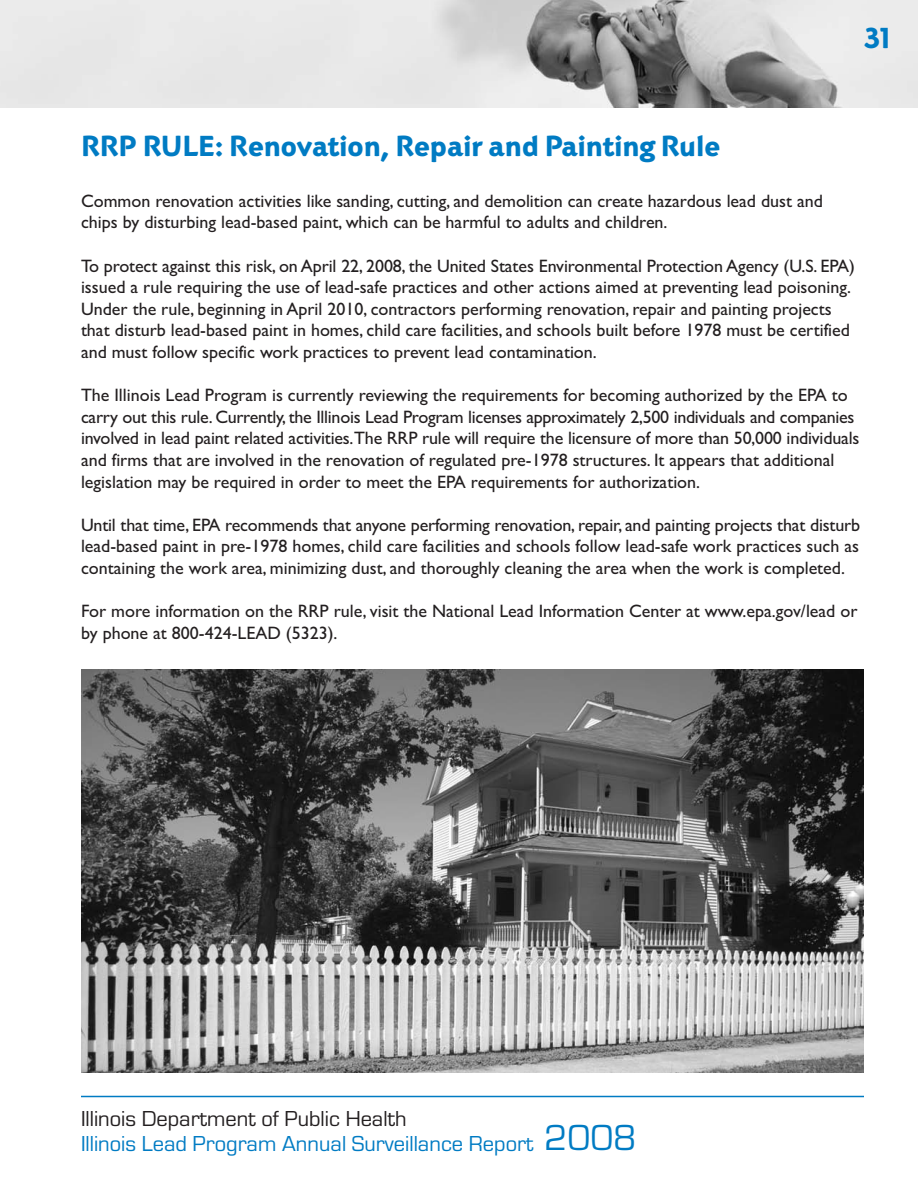
<style>
.page{position:relative;width:918px;height:1188px;background:#fff}
.page>*{position:absolute;margin:0;border:0;box-sizing:border-box;transform-origin:0 0}
.t1{font:800 31.5px "Adderville ITC";color:#007bc3}
.t2{font:22.5px/24px "Eurostile";color:#007bc3}
.t3{font:18px/21.6px "Gill Sans";color:#231f20}
.s1{color:#231f20}
.s2{font-size:37.5px}
</style>
<div class="page">
<img style="left:0;top:0;width:918px;height:108px">
<hr style="left:81px;top:1096px;width:783px;height:1px;background:#007bc3">
<img style="left:81px;top:669px;width:783px;height:403px">
<h1 class="t1" style="left:864px;top:27px;width:28px">31</h1>
<h1 class="t1" style="left:81px;top:135px;width:641px">RRP RULE: Renovation, Repair and Painting Rule</h1>
<p class="t3" style="left:81px;top:190px;width:744px">Common renovation activities like sanding, cutting, and demolition can create hazardous lead dust and chips by disturbing lead-based paint, which can be harmful to adults and children.</p>
<p class="t3" style="left:81px;top:255px;width:775px">To protect against this risk, on April 22, 2008, the United States Environmental Protection Agency (U.S. EPA) issued a rule requiring the use of lead-safe practices and other actions aimed at preventing lead poisoning.<br>Under the rule, beginning in April 2010, contractors performing renovation, repair and painting projects that disturb lead-based paint in homes, child care facilities, and schools built before 1978 must be certified and must follow specific work practices to prevent lead contamination.</p>
<p class="t3" style="left:81px;top:384px;width:780px">The Illinois Lead Program is currently reviewing the requirements for becoming authorized by the EPA to carry out this rule. Currently, the Illinois Lead Program licenses approximately 2,500 individuals and companies involved in lead paint related activities.The RRP rule will require the licensure of more than 50,000 individuals and firms that are involved in the renovation of regulated pre-1978 structures. It appears that additional legislation may be required in order to meet the EPA requirements for authorization.</p>
<p class="t3" style="left:81px;top:514px;width:781px;text-align:justify">Until that time, EPA recommends that anyone performing renovation, repair, and painting projects that disturb lead-based paint in pre-1978 homes, child care facilities and schools follow lead-safe work practices such as containing the work area, minimizing dust, and thoroughly cleaning the area when the work is completed.</p>
<p class="t3" style="left:81px;top:600px;width:778px">For more information on the RRP rule, visit the National Lead Information Center at www.epa.gov/lead or by phone at 800-424-LEAD (5323).</p>
<p class="t2" style="left:81px;top:1107px;width:557px"><span class="s1">Illinois Department of Public Health<br></span>Illinois Lead Program Annual Surveillance Report <span class="s2">2008</span></p>
</div>
